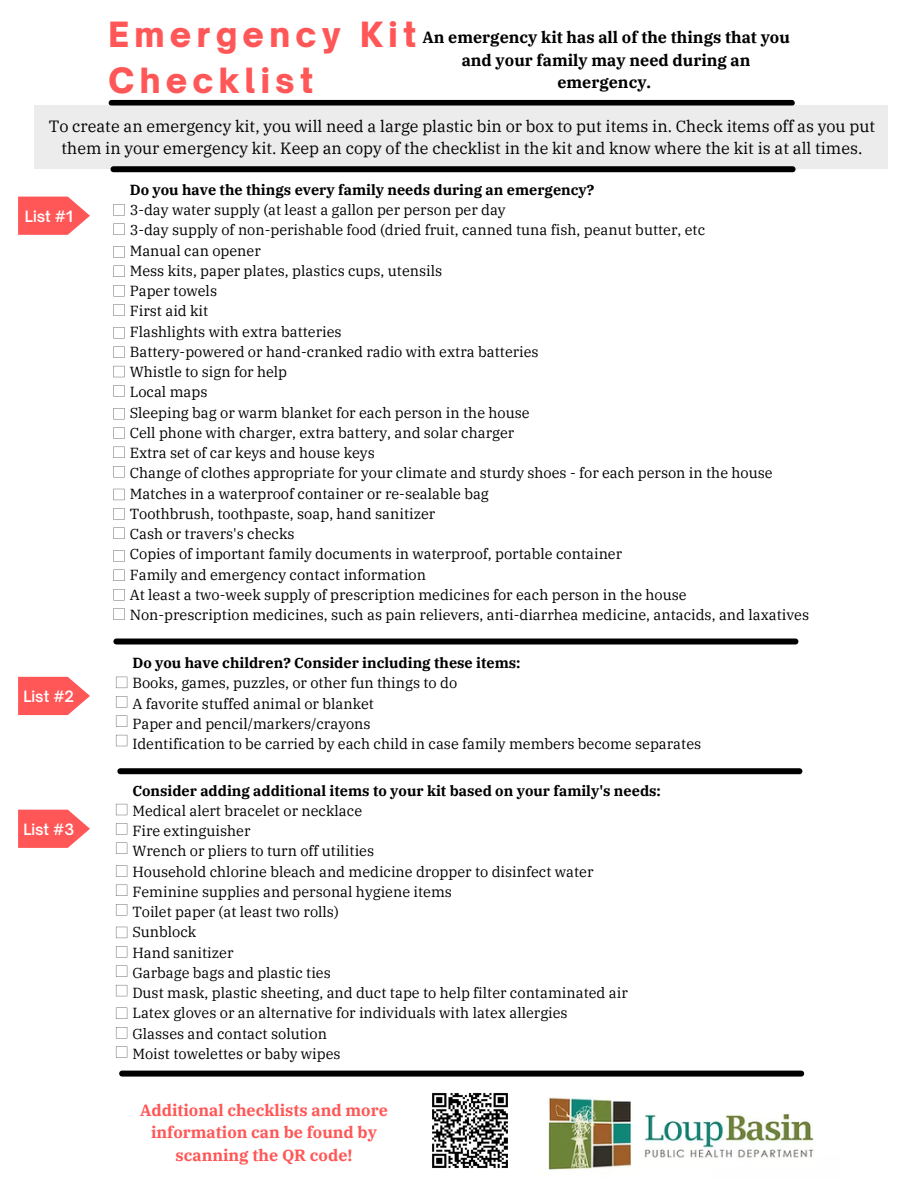
<style>
.page{position:relative;width:918px;height:1188px;background:#fff}
.page>*{position:absolute;margin:0;border:0;box-sizing:border-box;transform-origin:0 0}
.t1{font:900 33.3px/46.2px "Open Sauce One";letter-spacing:.16em;color:#ff5757}
.t2{font:16.2px/22.5px "IBM Plex Serif";color:#000;text-align:center}
.t3{font:700 16.2px/22.5px "IBM Plex Serif";color:#000;text-align:center}
.t4{font:700 16.2px/22.5px "IBM Plex Serif";color:#ff5757;text-align:center}
.t5{font:600 15px "Open Sauce One";color:#fff}
.t6{font:14.55px/20.2px "IBM Plex Serif";color:#000}
.t7{font:700 14.55px "IBM Plex Serif";color:#000}
</style>
<div class="page">
<div style="left:111px;top:100px;width:681px;height:6px;background:#000"></div>
<div style="left:34px;top:105px;width:853px;height:63px;background:#ececec"></div>
<div style="left:113px;top:166px;width:680px;height:6px;background:#000"></div>
<svg style="left:18px;top:197px;width:72px;height:38px;background:#ff7171"></svg>
<img style="left:548px;top:1097px;width:266px;height:73px">
<svg style="left:113px;top:204px;width:12px;height:11px"></svg>
<div style="left:116px;top:639px;width:680px;height:5px;background:#000"></div>
<svg style="left:18px;top:677px;width:72px;height:38px;background:#ff7070"></svg>
<div style="left:120px;top:768px;width:680px;height:6px;background:#000"></div>
<svg style="left:18px;top:810px;width:72px;height:38px;background:#ff7171"></svg>
<div style="left:122px;top:1071px;width:679px;height:5px;background:#000"></div>
<img style="left:432px;top:1093px;width:76px;height:75px">
<svg style="left:113px;top:224px;width:12px;height:11px"></svg>
<svg style="left:113px;top:246px;width:12px;height:12px"></svg>
<svg style="left:113px;top:266px;width:12px;height:11px"></svg>
<svg style="left:113px;top:285px;width:12px;height:11px"></svg>
<svg style="left:113px;top:304px;width:12px;height:12px"></svg>
<svg style="left:113px;top:327px;width:12px;height:11px"></svg>
<svg style="left:113px;top:347px;width:12px;height:11px"></svg>
<svg style="left:113px;top:366px;width:12px;height:11px"></svg>
<svg style="left:113px;top:385px;width:12px;height:12px"></svg>
<svg style="left:113px;top:408px;width:12px;height:11px"></svg>
<svg style="left:113px;top:427px;width:12px;height:12px"></svg>
<svg style="left:113px;top:447px;width:12px;height:11px"></svg>
<svg style="left:113px;top:466px;width:12px;height:11px"></svg>
<svg style="left:113px;top:489px;width:12px;height:11px"></svg>
<svg style="left:113px;top:508px;width:12px;height:11px"></svg>
<svg style="left:113px;top:528px;width:12px;height:11px"></svg>
<svg style="left:113px;top:550px;width:12px;height:12px"></svg>
<svg style="left:113px;top:570px;width:12px;height:11px"></svg>
<svg style="left:113px;top:589px;width:12px;height:11px"></svg>
<svg style="left:113px;top:608px;width:12px;height:12px"></svg>
<svg style="left:116px;top:677px;width:11px;height:11px"></svg>
<svg style="left:116px;top:696px;width:11px;height:11px"></svg>
<svg style="left:116px;top:716px;width:11px;height:11px"></svg>
<svg style="left:116px;top:735px;width:11px;height:11px"></svg>
<svg style="left:116px;top:804px;width:11px;height:11px"></svg>
<svg style="left:116px;top:823px;width:11px;height:12px"></svg>
<svg style="left:116px;top:843px;width:11px;height:11px"></svg>
<svg style="left:116px;top:865px;width:11px;height:12px"></svg>
<svg style="left:116px;top:885px;width:11px;height:11px"></svg>
<svg style="left:116px;top:904px;width:11px;height:11px"></svg>
<svg style="left:116px;top:927px;width:11px;height:11px"></svg>
<svg style="left:116px;top:946px;width:11px;height:11px"></svg>
<svg style="left:116px;top:966px;width:11px;height:11px"></svg>
<svg style="left:116px;top:985px;width:11px;height:11px"></svg>
<svg style="left:116px;top:1008px;width:11px;height:11px"></svg>
<svg style="left:116px;top:1027px;width:11px;height:11px"></svg>
<svg style="left:116px;top:1046px;width:11px;height:12px"></svg>
<h1 class="t1" style="left:109px;top:11px;width:309px">Emergency Kit<br>Checklist</h1>
<p class="t3" style="left:422px;top:26px;width:369px">An emergency kit has all of the things that you and your family may need during an emergency.</p>
<p class="t2" style="left:49px;top:115px;width:828px">To create an emergency kit, you will need a large plastic bin or box to put items in. Check items off as you put them in your emergency kit. Keep an copy of the checklist in the kit and know where the kit is at all times.</p>
<p class="t5" style="left:25px;top:207px;width:49px">List #1</p>
<p class="t5" style="left:23px;top:687px;width:52px">List #2</p>
<p class="t5" style="left:23px;top:820px;width:53px">List #3</p>
<p class="t7" style="left:130px;top:180px;width:466px">Do you have the things every family needs during an emergency?</p>
<p class="t6" style="left:130px;top:200px;width:681px">3-day water supply (at least a gallon per person per day<br>3-day supply of non-perishable food (dried fruit, canned tuna fish, peanut butter, etc<br>Manual can opener<br>Mess kits, paper plates, plastics cups, utensils<br>Paper towels<br>First aid kit<br>Flashlights with extra batteries<br>Battery-powered or hand-cranked radio with extra batteries<br>Whistle to sign for help<br>Local maps<br>Sleeping bag or warm blanket for each person in the house<br>Cell phone with charger, extra battery, and solar charger<br>Extra set of car keys and house keys<br>Change of clothes appropriate for your climate and sturdy shoes - for each person in the house Matches in a waterproof container or re-sealable bag<br>Toothbrush, toothpaste, soap, hand sanitizer<br>Cash or travers's checks<br>Copies of important family documents in waterproof, portable container<br>Family and emergency contact information<br>At least a two-week supply of prescription medicines for each person in the house Non-prescription medicines, such as pain relievers, anti-diarrhea medicine, antacids, and laxatives</p>
<p class="t7" style="left:132px;top:653px;width:390px">Do you have children? Consider including these items:</p>
<p class="t6" style="left:132px;top:673px;width:570px">Books, games, puzzles, or other fun things to do<br>A favorite stuffed animal or blanket<br>Paper and pencil/markers/crayons<br>Identification to be carried by each child in case family members become separates</p>
<p class="t7" style="left:132px;top:781px;width:530px">Consider adding additional items to your kit based on your family's needs:</p>
<p class="t6" style="left:132px;top:800px;width:497px">Medical alert bracelet or necklace<br>Fire extinguisher<br>Wrench or pliers to turn off utilities<br>Household chlorine bleach and medicine dropper to disinfect water Feminine supplies and personal hygiene items<br>Toilet paper (at least two rolls)<br>Sunblock<br>Hand sanitizer<br>Garbage bags and plastic ties<br>Dust mask, plastic sheeting, and duct tape to help filter contaminated air Latex gloves or an alternative for individuals with latex allergies<br>Glasses and contact solution<br>Moist towelettes or baby wipes</p>
<p class="t4" style="left:140px;top:1099px;width:249px">Additional checklists and more information can be found by scanning the QR code!</p>
</div>
